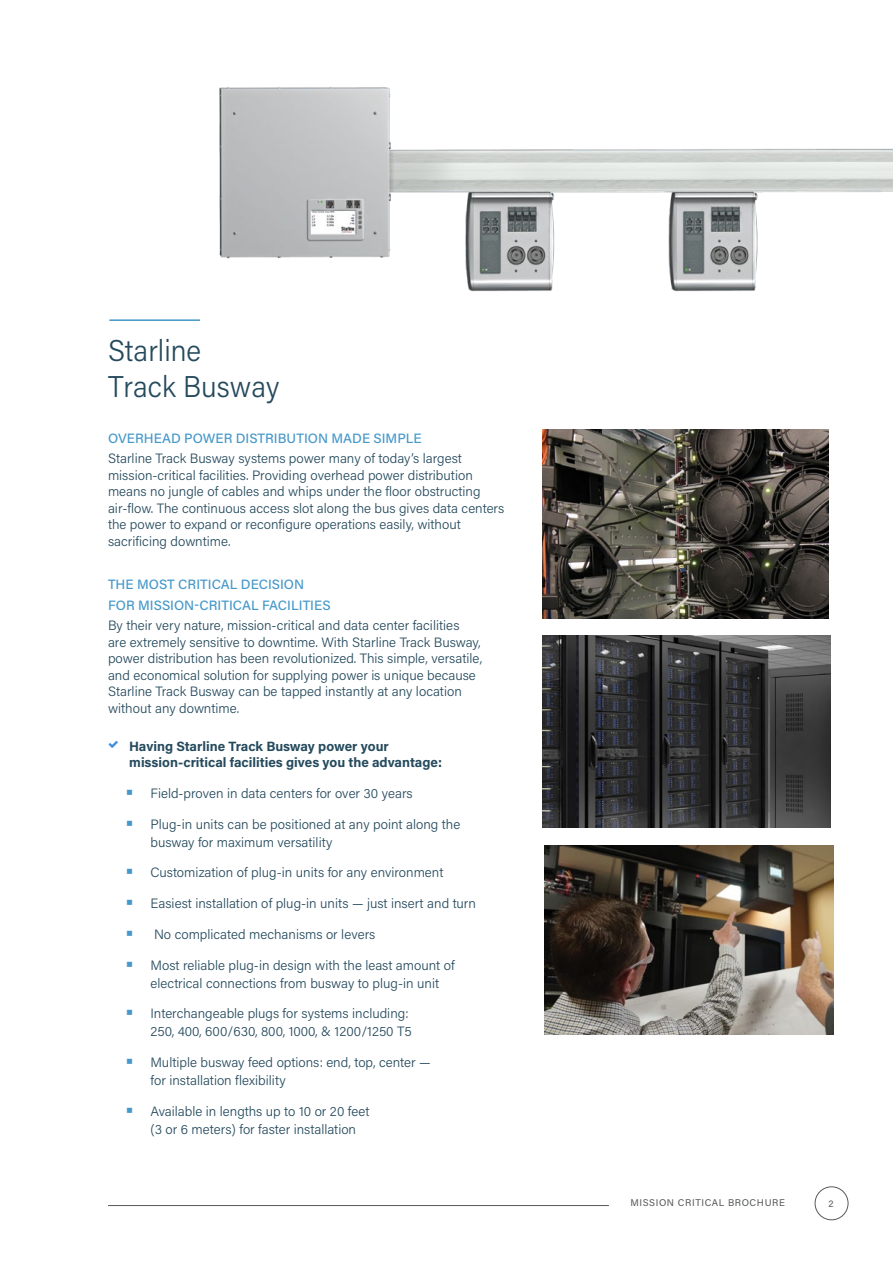
<style>
.page{position:relative;width:893px;height:1263px;background:#fff}
.page>*{position:absolute;margin:0;border:0;box-sizing:border-box;transform-origin:0 0}
.t1{font:300 30px/36px "Acumin Pro";color:#254a5d;scale:.95 1}
.t2{font:300 13.5px/16.5px "Acumin Pro";color:#254a5d}
.t3{font:500 13.5px/21px "Acumin Pro";color:#4698ca}
.t4{font:700 13.5px/16.5px "Acumin Pro";color:#254a5d}
.t5{font:9.75px "Acumin Pro";letter-spacing:.06em;color:#58595b}
</style>
<div class="page">
<hr style="left:108px;top:1205px;width:501px;height:1px;background:#58595b">
<div style="left:815px;top:1186px;width:33px;height:34px;border:1px solid #58595b;border-radius:50%"></div>
<img style="left:219px;top:87px;width:674px;height:204px">
<img style="left:544px;top:845px;width:289px;height:190px">
<img style="left:542px;top:429px;width:286px;height:189px">
<img style="left:542px;top:636px;width:289px;height:191px">
<hr style="left:110px;top:320px;width:90px;height:1px;background:#4698ca">
<h1 class="t1" style="left:108px;top:332px;width:182px">Starline<br>Track Busway</h1>
<p class="t3" style="left:108px;top:427px;width:315px">OVERHEAD POWER DISTRIBUTION MADE SIMPLE</p>
<p class="t2" style="left:108px;top:450px;width:398px">Starline Track Busway systems power many of today’s largest mission-critical facilities. Providing overhead power distribution means no jungle of cables and whips under the floor obstructing air-flow. The continuous access slot along the bus gives data centers the power to expand or reconfigure operations easily, without sacrificing downtime.</p>
<p class="t3" style="left:108px;top:573px;width:224px">THE MOST CRITICAL DECISION<br>FOR MISSION-CRITICAL FACILITIES</p>
<p class="t2" style="left:108px;top:617px;width:376px">By their very nature, mission-critical and data center facilities<br>are extremely sensitive to downtime. With Starline Track Busway, power distribution has been revolutionized. This simple, versatile, and economical solution for supplying power is unique because Starline Track Busway can be tapped instantly at any location without any downtime.</p>
<p class="t4" style="left:129px;top:737px;width:314px">Having Starline Track Busway power your mission-critical facilities gives you the advantage:</p>
<p class="t2" style="left:151px;top:784px;width:264px">Field-proven in data centers for over 30 years</p>
<p class="t2" style="left:151px;top:814px;width:311px;line-height:18px">Plug-in units can be positioned at any point along the busway for maximum versatility</p>
<p class="t2" style="left:151px;top:864px;width:294px">Customization of plug-in units for any environment</p>
<p class="t2" style="left:151px;top:894px;width:327px">Easiest installation of plug-in units — just insert and turn</p>
<p class="t2" style="left:154px;top:925px;width:223px">No complicated mechanisms or levers</p>
<p class="t2" style="left:151px;top:955px;width:306px;line-height:18px">Most reliable plug-in design with the least amount of electrical connections from busway to plug-in unit</p>
<p class="t2" style="left:151px;top:1004px;width:263px;line-height:18px">Interchangeable plugs for systems including:<br>250, 400, 600/630, 800, 1000, &amp; 1200/1250 T5</p>
<p class="t2" style="left:151px;top:1053px;width:282px;line-height:18px">Multiple busway feed options: end, top, center — for installation flexibility</p>
<p class="t2" style="left:151px;top:1102px;width:221px;line-height:18px">Available in lengths up to 10 or 20 feet (3 or 6 meters) for faster installation</p>
<p class="t5" style="left:630px;top:1195px;width:156px">MISSION CRITICAL BROCHURE</p>
<p class="t5" style="left:829px;top:1197px;width:7px">2</p>
</div>
